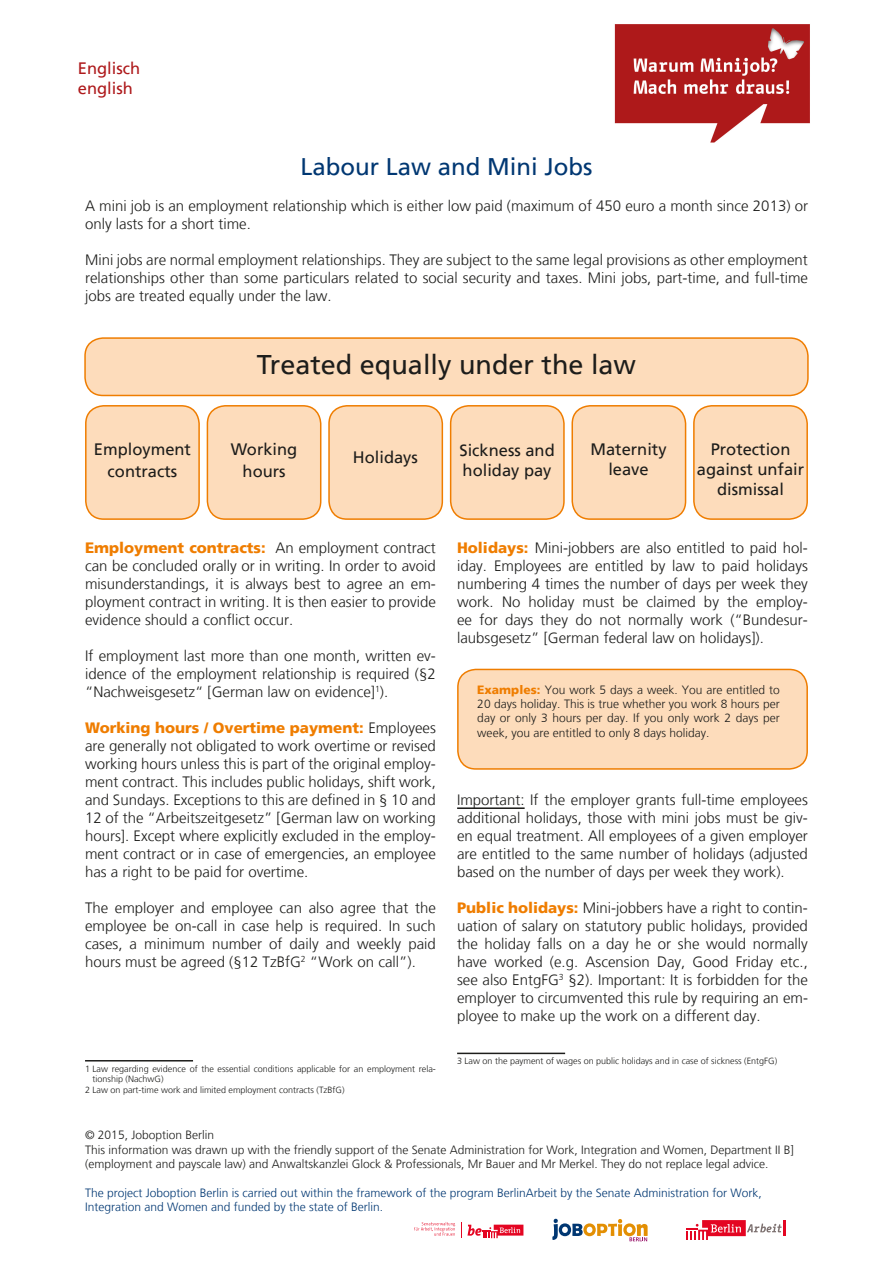
<style>
.page{position:relative;width:893px;height:1263px;background:#fff}
.page>*{position:absolute;margin:0;border:0;box-sizing:border-box;transform-origin:0 0}
.t1{font:27px "Frutiger LT";color:#1d1d1b}
.t2{font:24px "Frutiger LT";color:#003772}
.t3{font:16.5px/19.8px "Frutiger LT";color:#1d1d1b;text-align:center}
.t4{font:16.5px/19.8px "Frutiger LT";color:#ae191b}
.t5{font:300 15px/18px "Frutiger LT";color:#1d1d1b;text-align:justify}
.t6{font:300 12px/14.4px "Frutiger LT";color:#1d1d1b}
.t7{font:300 12px/14.4px "Frutiger LT";color:#003772}
.t8{font:300 9px "Frutiger LT";color:#1d1d1b}
.s1{font-weight:900;color:#ef7d00}
</style>
<div class="page">
<svg style="left:552px;top:1219px;width:96px;height:22px"></svg>
<svg style="left:461px;top:1222px;width:62px;height:16px"></svg>
<svg style="left:414px;top:1222px;width:41px;height:14px"></svg>
<img style="left:747px;top:1223px;width:35px;height:9px">
<svg style="left:686px;top:1220px;width:60px;height:20px"></svg>
<svg style="left:784px;top:1220px;width:2px;height:16px"></svg>
<img style="left:614px;top:24px;width:196px;height:119px">
<div style="left:85px;top:338px;width:723px;height:57px;background:#fddcbb;border-radius:18px"></div>
<div style="left:84px;top:337px;width:725px;height:59px;border:2px solid #ef7d00;border-radius:18px"></div>
<div style="left:86px;top:406px;width:113px;height:113px;background:#fddcbb;border-radius:18px"></div>
<div style="left:85px;top:405px;width:115px;height:115px;border:2px solid #ef7d00;border-radius:18px"></div>
<div style="left:207px;top:406px;width:114px;height:113px;background:#fddcbb;border-radius:18px"></div>
<div style="left:207px;top:405px;width:114px;height:115px;border:2px solid #ef7d00;border-radius:18px"></div>
<div style="left:329px;top:406px;width:113px;height:113px;background:#fddcbb;border-radius:18px"></div>
<div style="left:328px;top:405px;width:115px;height:115px;border:2px solid #ef7d00;border-radius:18px"></div>
<div style="left:451px;top:406px;width:113px;height:113px;background:#fddcbb;border-radius:18px"></div>
<div style="left:450px;top:405px;width:115px;height:115px;border:2px solid #ef7d00;border-radius:18px"></div>
<div style="left:572px;top:406px;width:114px;height:113px;background:#fddcbb;border-radius:18px"></div>
<div style="left:571px;top:405px;width:115px;height:115px;border:2px solid #ef7d00;border-radius:18px"></div>
<div style="left:694px;top:406px;width:113px;height:113px;background:#fddcbb;border-radius:18px"></div>
<div style="left:693px;top:405px;width:115px;height:115px;border:2px solid #ef7d00;border-radius:18px"></div>
<div style="left:458px;top:669px;width:349px;height:100px;background:#fddcbb;border-radius:18px"></div>
<div style="left:457px;top:669px;width:351px;height:101px;border:2px solid #ef7d00;border-radius:18px"></div>
<hr style="left:85px;top:1060px;width:108px;height:1px;background:#1d1d1b">
<hr style="left:457px;top:807px;width:68px;height:2px;background:#1d1d1b">
<hr style="left:457px;top:1053px;width:108px;height:1px;background:#1d1d1b">
<p class="t4" style="left:78px;top:58px;width:64px">Englisch english</p>
<h2 class="t2" style="left:300px;top:153px;width:294px">Labour Law and Mini Jobs</h2>
<p class="t5" style="left:85px;top:197px;width:724px">A mini job is an employment relationship which is either low paid (maximum of 450 euro a month since 2013) or only lasts for a short time.</p>
<p class="t5" style="left:85px;top:251px;width:724px">Mini jobs are normal employment relationships. They are subject to the same legal provisions as other employment relationships other than some particulars related to social security and taxes. Mini jobs, part-time, and full-time jobs are treated equally under the law.</p>
<h1 class="t1" style="left:257px;top:349px;width:381px">Treated equally under the law</h1>
<p class="t3" style="left:94px;top:439px;width:99px;line-height:21.6px">Employment contracts</p>
<p class="t3" style="left:231px;top:439px;width:68px;line-height:21.6px">Working hours</p>
<p class="t3" style="left:353px;top:447px;width:67px">Holidays</p>
<p class="t3" style="left:459px;top:440px;width:97px;text-align:left">Sickness and holiday pay</p>
<p class="t3" style="left:590px;top:439px;width:78px">Maternity leave</p>
<p class="t3" style="left:697px;top:439px;width:109px">Protection against unfair dismissal</p>
<p class="t5" style="left:85px;top:539px;width:352px"><span class="s1">Employment contracts:</span> An employment contract can be concluded orally or in writing. In order to avoid misunderstandings, it is always best to agree an em&shy;ployment contract in writing. It is then easier to provide evidence should a conflict occur.</p>
<p class="t5" style="left:85px;top:647px;width:352px">If employment last more than one month, written ev&shy;idence of the employment relationship is required (§2 “Nachweisgesetz“ [German law on evidence]<sup>1</sup>).</p>
<p class="t5" style="left:85px;top:719px;width:352px"><span class="s1">Working hours / Overtime payment:</span> Employees are generally not obligated to work overtime or revised working hours unless this is part of the original employ&shy;ment contract. This includes public holidays, shift work, and Sundays. Exceptions to this are defined in § 10 and 12 of the “Arbeitszeitgesetz” [German law on working hours]. Except where explicitly excluded in the employ&shy;ment contract or in case of emergencies, an employee has a right to be paid for overtime.</p>
<p class="t5" style="left:85px;top:899px;width:352px">The employer and employee can also agree that the employee be on-call in case help is required. In such cases, a minimum number of daily and weekly paid hours must be agreed (§12 TzBfG<sup>2</sup> “Work on call”).</p>
<p class="t8" style="left:85px;top:1063px;width:352px">1 Law regarding evidence of the essential conditions applicable for an employment rela-</p>
<p class="t8" style="left:93px;top:1074px;width:73px">tionship (NachwG)</p>
<p class="t8" style="left:85px;top:1085px;width:261px">2 Law on part-time work and limited employment contracts (TzBfG)</p>
<p class="t5" style="left:457px;top:539px;width:352px"><span class="s1">Holidays:</span> Mini-jobbers are also entitled to paid hol&shy;iday. Employees are entitled by law to paid holidays numbering 4 times the number of days per week they work. No holiday must be claimed by the employ&shy;ee for days they do not normally work (“Bundesur&shy;laubsgesetz” [German federal law on holidays]).</p>
<p class="t6" style="left:477px;top:682px;width:304px;text-align:justify"><span class="s1">Examples:</span> You work 5 days a week. You are entitled to 20 days holiday. This is true whether you work 8 hours per day or only 3 hours per day. If you only work 2 days per week, you are entitled to only 8 days holiday.</p>
<p class="t5" style="left:457px;top:791px;width:352px">Important: If the employer grants full-time employees additional holidays, those with mini jobs must be giv&shy;en equal treatment. All employees of a given employer are entitled to the same number of holidays (adjusted based on the number of days per week they work).</p>
<p class="t5" style="left:457px;top:899px;width:352px"><span class="s1">Public holidays:</span> Mini-jobbers have a right to contin&shy;uation of salary on statutory public holidays, provided the holiday falls on a day he or she would normally have worked (e.g. Ascension Day, Good Friday etc., see also EntgFG<sup>3</sup> §2). Important: It is forbidden for the employer to circumvented this rule by requiring an em&shy;ployee to make up the work on a different day.</p>
<p class="t8" style="left:457px;top:1056px;width:322px">3 Law on the payment of wages on public holidays and in case of sickness (EntgFG)</p>
<p class="t6" style="left:85px;top:1128px;width:710px">© 2015, Joboption Berlin<br>This information was drawn up with the friendly support of the Senate Administration for Work, Integration and Women, Department II B] (employment and payscale law) and Anwaltskanzlei Glock &amp; Professionals, Mr Bauer and Mr Merkel. They do not replace legal advice.</p>
<p class="t7" style="left:85px;top:1185px;width:678px">The project Joboption Berlin is carried out within the framework of the program BerlinArbeit by the Senate Administration for Work,<br>Integration and Women and funded by the state of Berlin.</p>
</div>
